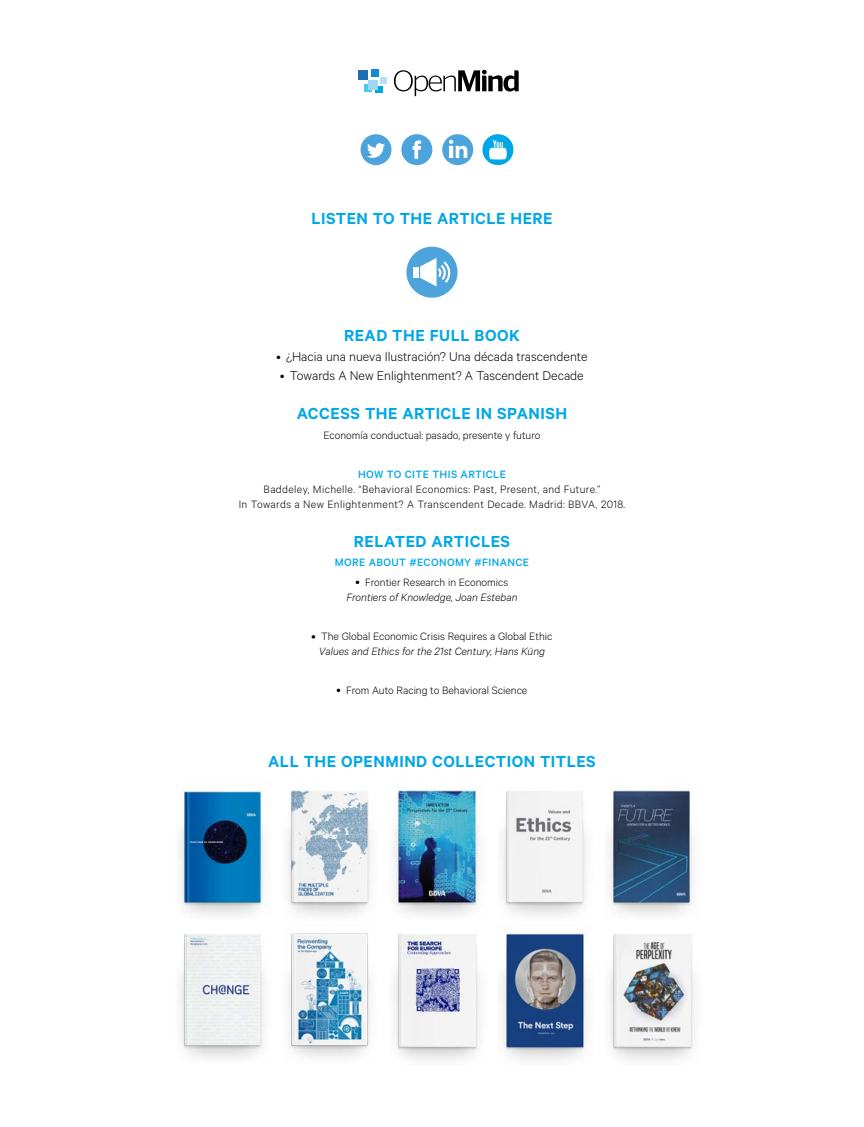
<style>
.page{position:relative;width:864px;height:1127px;background:#fff}
.page>*{position:absolute;margin:0;border:0;box-sizing:border-box;transform-origin:0 0}
.t1{font:600 18px "Calibre";letter-spacing:.03em;color:#00a7e7}
.t2{font:300 14.25px "Calibre";color:#000}
.t3{font:300 12px/15px "Calibre";letter-spacing:.005em;color:#000;text-align:center}
.t4{font:300 12px/15px "Calibre";letter-spacing:.03em;color:#000;text-align:center}
.t5{font:italic 300 12px/15px "Calibre";color:#000;text-align:center}
.t6{font:500 12px "Calibre";letter-spacing:.03em;color:#00a7e7}
.s1{font-weight:500;font-size:12px}
.s2{font-weight:500;font-style:normal}
.s3{font-style:normal}
.s4{font-weight:500}
.s5{font-style:italic}
</style>
<div class="page">
<div style="left:482px;top:134px;width:31px;height:31px;background:#00a7e7;border-radius:50%"></div>
<svg style="left:489px;top:140px;width:17px;height:19px"></svg>
<svg style="left:394px;top:70px;width:124px;height:26px"></svg>
<div style="left:358px;top:71px;width:10px;height:9px;background:#1c6eb3"></div>
<div style="left:371px;top:69px;width:7px;height:8px;background:#0f8ccf"></div>
<div style="left:380px;top:77px;width:6px;height:7px;background:#b5def7"></div>
<div style="left:375px;top:86px;width:8px;height:7px;background:#00a8e0"></div>
<div style="left:364px;top:84px;width:8px;height:8px;background:#4ac9f5"></div>
<div style="left:368px;top:80px;width:9px;height:10px;background:#9ed6f5"></div>
<div style="left:401px;top:134px;width:31px;height:31px;background:#4da3db;border-radius:50%"></div>
<svg style="left:412px;top:141px;width:9px;height:18px"></svg>
<div style="left:442px;top:134px;width:31px;height:31px;background:#4da3db;border-radius:50%"></div>
<svg style="left:449px;top:140px;width:18px;height:18px"></svg>
<div style="left:360px;top:134px;width:31px;height:31px;background:#4da3db;border-radius:50%"></div>
<svg style="left:367px;top:143px;width:18px;height:15px"></svg>
<img style="left:175px;top:786px;width:89px;height:130px">
<img style="left:282px;top:782px;width:91px;height:134px">
<img style="left:391px;top:787px;width:89px;height:129px">
<img style="left:608px;top:790px;width:87px;height:126px">
<img style="left:502px;top:790px;width:84px;height:126px">
<img style="left:180px;top:933px;width:85px;height:126px">
<img style="left:288px;top:933px;width:83px;height:125px">
<img style="left:395px;top:934px;width:85px;height:126px">
<img style="left:497px;top:932px;width:91px;height:128px">
<img style="left:610px;top:934px;width:85px;height:126px">
<div style="left:406px;top:247px;width:51px;height:51px;background:#4da3db;border-radius:50%"></div>
<div style="left:413px;top:267px;width:5px;height:11px;background:#fff"></div>
<svg style="left:420px;top:258px;width:30px;height:28px"></svg>
<h1 class="t1" style="left:311px;top:208px;width:243px">LISTEN TO THE ARTICLE HERE</h1>
<h1 class="t1" style="left:344px;top:325px;width:177px">READ THE FULL BOOK</h1>
<p class="t2" style="left:276px;top:348px;width:312px"><span class="s1">•</span> ¿Hacia una nueva Ilustración? Una década trascendente</p>
<p class="t2" style="left:280px;top:367px;width:305px"><span class="s1">•</span> Towards A New Enlightenment? A Tascendent Decade</p>
<h1 class="t1" style="left:296px;top:403px;width:272px">ACCESS THE ARTICLE IN SPANISH</h1>
<p class="t3" style="left:323px;top:427px;width:218px">Economía conductual: pasado, presente y futuro</p>
<p class="t6" style="left:358px;top:467px;width:149px">HOW TO CITE THIS ARTICLE</p>
<p class="t4" style="left:238px;top:481px;width:388px">Baddeley, Michelle. “Behavioral Economics: Past, Present, and Future.”<br>In Towards a New Enlightenment? A Transcendent Decade. Madrid: BBVA, 2018.</p>
<h1 class="t1" style="left:354px;top:530px;width:157px">RELATED ARTICLES</h1>
<p class="t6" style="left:335px;top:555px;width:195px">MORE ABOUT #ECONOMY #FINANCE</p>
<p class="t5" style="left:346px;top:574px;width:172px"><span class="s2">•</span> <span class="s3">Frontier Research in Economics<br></span>Frontiers of Knowledge, Joan Esteban</p>
<p class="t3" style="left:311px;top:628px;width:242px"><span class="s4">•</span> The Global Economic Crisis Requires a Global Ethic<br><span class="s5">Values and Ethics for the 21st Century, Hans Küng</span></p>
<p class="t3" style="left:336px;top:682px;width:192px"><span class="s4">•</span> From Auto Racing to Behavioral Science</p>
<h1 class="t1" style="left:268px;top:751px;width:329px">ALL THE OPENMIND COLLECTION TITLES</h1>
</div>
